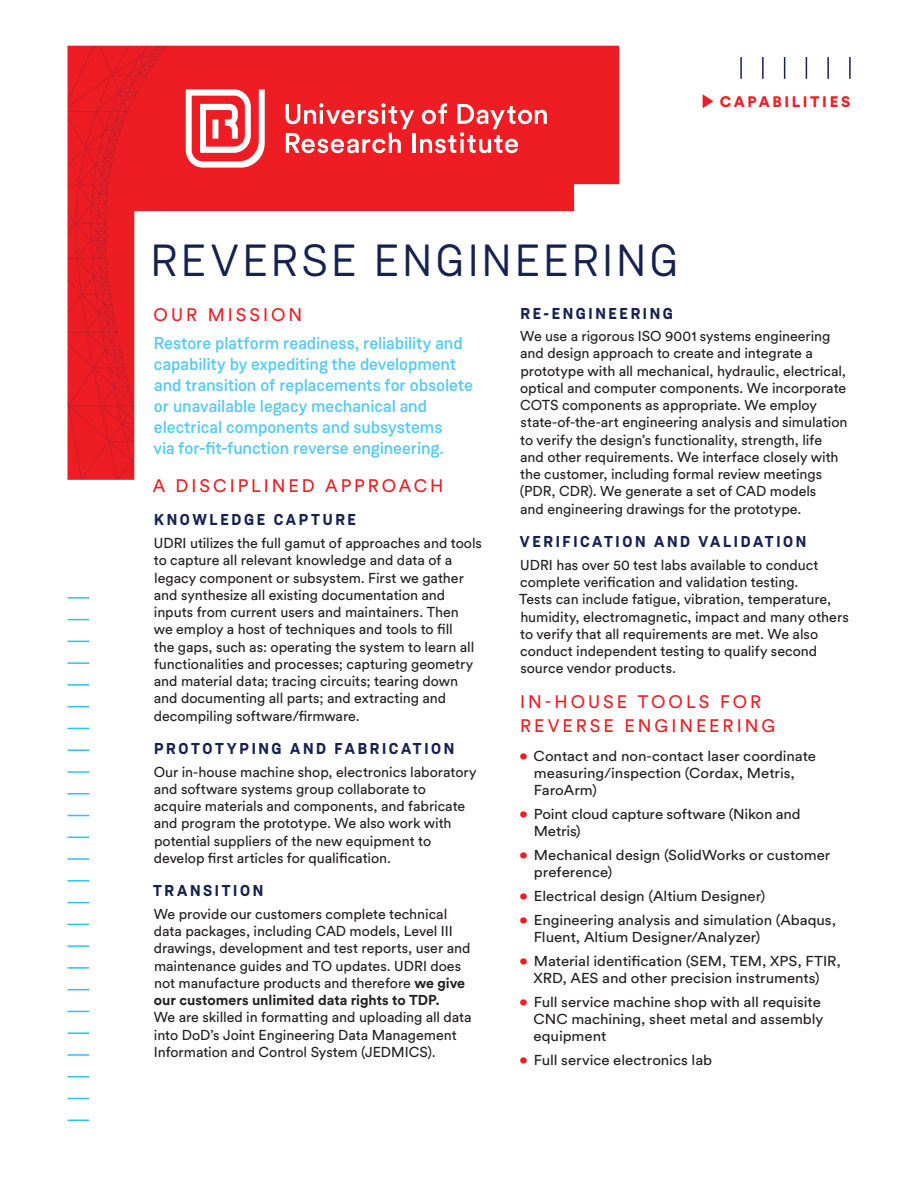
<style>
.page{position:relative;width:918px;height:1188px;background:#fff}
.page>*{position:absolute;margin:0;border:0;box-sizing:border-box;transform-origin:0 0}
.t1{font:45px "Weissenhof Grotesk";letter-spacing:.07em;color:#152251}
.t2{font:18px/24.3px "Circular Std";letter-spacing:.165em;color:#ee1d23}
.t3{font:500 17.25px/21px "Weissenhof Grotesk";letter-spacing:-.01em;color:#55cbf5}
.t4{font:700 15.75px "Weissenhof Grotesk";letter-spacing:.165em;color:#152251}
.t5{font:900 15.15px "Circular Std";letter-spacing:.17em;color:#ee1d23}
.t6{font:14.25px/17.2px "Circular Std";letter-spacing:-.005em;color:#231f20}
.t7{font:14.25px/17.2px "Circular Std";letter-spacing:-.005em;color:#231f20;scale:1.06 1}
.s1{font-weight:700}
.s2{font-weight:900;font-size:15px;color:#ee1d23}
</style>
<div class="page">
<div style="left:265px;top:46px;width:354px;height:166px;background:#ee1d23"></div>
<svg style="left:286px;top:103px;width:128px;height:50px"></svg>
<hr style="left:413px;top:133px;width:3px;height:20px;background:#fff">
<svg style="left:420px;top:103px;width:127px;height:50px"></svg>
<svg style="left:68px;top:46px;width:197px;height:434px"></svg>
<hr style="left:762px;top:57px;width:2px;height:22px;background:#152251">
<svg style="left:806px;top:57px;width:1px;height:22px"></svg>
<hr style="left:849px;top:57px;width:2px;height:22px;background:#152251">
<hr style="left:740px;top:57px;width:2px;height:22px;background:#152251">
<svg style="left:784px;top:57px;width:1px;height:22px"></svg>
<hr style="left:827px;top:57px;width:2px;height:22px;background:#152251">
<svg style="left:67px;top:1098px;width:22px;height:1px"></svg>
<hr style="left:67px;top:1054px;width:22px;height:2px;background:#2bc4f3">
<svg style="left:67px;top:1011px;width:22px;height:1px"></svg>
<hr style="left:67px;top:967px;width:22px;height:2px;background:#2bc4f3">
<svg style="left:67px;top:924px;width:22px;height:1px"></svg>
<hr style="left:67px;top:880px;width:22px;height:2px;background:#2bc4f3">
<svg style="left:67px;top:837px;width:22px;height:1px"></svg>
<hr style="left:67px;top:793px;width:22px;height:2px;background:#2bc4f3">
<hr style="left:67px;top:749px;width:22px;height:2px;background:#2bc4f3">
<svg style="left:67px;top:706px;width:22px;height:1px"></svg>
<hr style="left:67px;top:662px;width:22px;height:2px;background:#2bc4f3">
<svg style="left:67px;top:619px;width:22px;height:1px"></svg>
<svg style="left:67px;top:1120px;width:22px;height:1px"></svg>
<hr style="left:67px;top:1076px;width:22px;height:2px;background:#2bc4f3">
<hr style="left:67px;top:1032px;width:22px;height:2px;background:#2bc4f3">
<svg style="left:67px;top:989px;width:22px;height:1px"></svg>
<hr style="left:67px;top:945px;width:22px;height:2px;background:#2bc4f3">
<svg style="left:67px;top:902px;width:22px;height:1px"></svg>
<hr style="left:67px;top:858px;width:22px;height:2px;background:#2bc4f3">
<svg style="left:67px;top:815px;width:22px;height:1px"></svg>
<hr style="left:67px;top:771px;width:22px;height:2px;background:#2bc4f3">
<svg style="left:67px;top:728px;width:22px;height:1px"></svg>
<hr style="left:67px;top:684px;width:22px;height:2px;background:#2bc4f3">
<svg style="left:67px;top:641px;width:22px;height:1px"></svg>
<hr style="left:67px;top:597px;width:22px;height:2px;background:#2bc4f3">
<svg style="left:703px;top:94px;width:10px;height:14px"></svg>
<p class="t5" style="left:720px;top:91px;width:132px">CAPABILITIES</p>
<h1 class="t1" style="left:150px;top:233px;width:530px">REVERSE ENGINEERING</h1>
<p class="t2" style="left:154px;top:303px;width:150px">OUR MISSION</p>
<p class="t3" style="left:153px;top:333px;width:321px">Restore platform readiness, reliability and capability by expediting the development and transition of replacements for obsolete or unavailable legacy mechanical and electrical components and subsystems<br>via for-fit-function reverse engineering.</p>
<p class="t2" style="left:153px;top:473px;width:292px">A DISCIPLINED APPROACH</p>
<p class="t4" style="left:154px;top:510px;width:203px">KNOWLEDGE CAPTURE</p>
<p class="t6" style="left:154px;top:534px;width:330px">UDRI utilizes the full gamut of approaches and tools to capture all relevant knowledge and data of a legacy component or subsystem. First we gather and synthesize all existing documentation and inputs from current users and maintainers. Then<br>we employ a host of techniques and tools to fill<br>the gaps, such as: operating the system to learn all functionalities and processes; capturing geometry and material data; tracing circuits; tearing down and documenting all parts; and extracting and decompiling software/firmware.</p>
<p class="t4" style="left:154px;top:739px;width:302px">PROTOTYPING AND FABRICATION</p>
<p class="t6" style="left:154px;top:763px;width:324px">Our in-house machine shop, electronics laboratory and software systems group collaborate to acquire materials and components, and fabricate and program the prototype. We also work with potential suppliers of the new equipment to develop first articles for qualification.</p>
<p class="t4" style="left:153px;top:881px;width:112px">TRANSITION</p>
<p class="t6" style="left:154px;top:905px;width:318px">We provide our customers complete technical data packages, including CAD models, Level III drawings, development and test reports, user and maintenance guides and TO updates. UDRI does not manufacture products and therefore <span class="s1">we give our customers unlimited data rights to TDP.</span></p>
<p class="t6" style="left:154px;top:1009px;width:320px">We are skilled in formatting and uploading all data into DoD’s Joint Engineering Data Management<br>Information and Control System (JEDMICS).</p>
<p class="t4" style="left:521px;top:303px;width:154px">RE-ENGINEERING</p>
<p class="t6" style="left:520px;top:327px;width:329px">We use a rigorous ISO 9001 systems engineering and design approach to create and integrate a prototype with all mechanical, hydraulic, electrical, optical and computer components. We incorporate COTS components as appropriate. We employ state-of-the-art engineering analysis and simulation to verify the design’s functionality, strength, life and other requirements. We interface closely with the customer, including formal review meetings (PDR, CDR). We generate a set of CAD models<br>and engineering drawings for the prototype.</p>
<p class="t4" style="left:520px;top:532px;width:288px">VERIFICATION AND VALIDATION</p>
<p class="t6" style="left:519px;top:556px;width:331px">UDRI has over 50 test labs available to conduct complete verification and validation testing.<br>Tests can include fatigue, vibration, temperature, humidity, electromagnetic, impact and many others to verify that all requirements are met. We also conduct independent testing to qualify second source vendor products.</p>
<p class="t2" style="left:520px;top:689px;width:257px">IN-HOUSE TOOLS FOR<br>REVERSE ENGINEERING</p>
<p class="t7" style="left:534px;top:747px;width:268px;text-indent:-14px"><span class="s2">•</span> Contact and non-contact laser coordinate measuring/inspection (Cordax, Metris,<br>FaroArm)</p>
<p class="t7" style="left:534px;top:805px;width:253px;text-indent:-14px"><span class="s2">•</span> Point cloud capture software (Nikon and<br>Metris)</p>
<p class="t7" style="left:534px;top:846px;width:281px;text-indent:-14px"><span class="s2">•</span> Mechanical design (SolidWorks or customer preference)</p>
<p class="t7" style="left:519px;top:887px;width:234px"><span class="s2">•</span> Electrical design (Altium Designer)</p>
<p class="t7" style="left:534px;top:911px;width:287px;text-indent:-14px"><span class="s2">•</span> Engineering analysis and simulation (Abaqus,<br>Fluent, Altium Designer/Analyzer)</p>
<p class="t7" style="left:519px;top:952px;width:305px;text-align:center"><span class="s2">•</span> Material identification (SEM, TEM, XPS, FTIR,<br>XRD, AES and other precision instruments)</p>
<p class="t7" style="left:534px;top:993px;width:275px;text-indent:-14px"><span class="s2">•</span> Full service machine shop with all requisite<br>CNC machining, sheet metal and assembly equipment</p>
<p class="t7" style="left:519px;top:1051px;width:183px"><span class="s2">•</span> Full service electronics lab</p>
</div>
